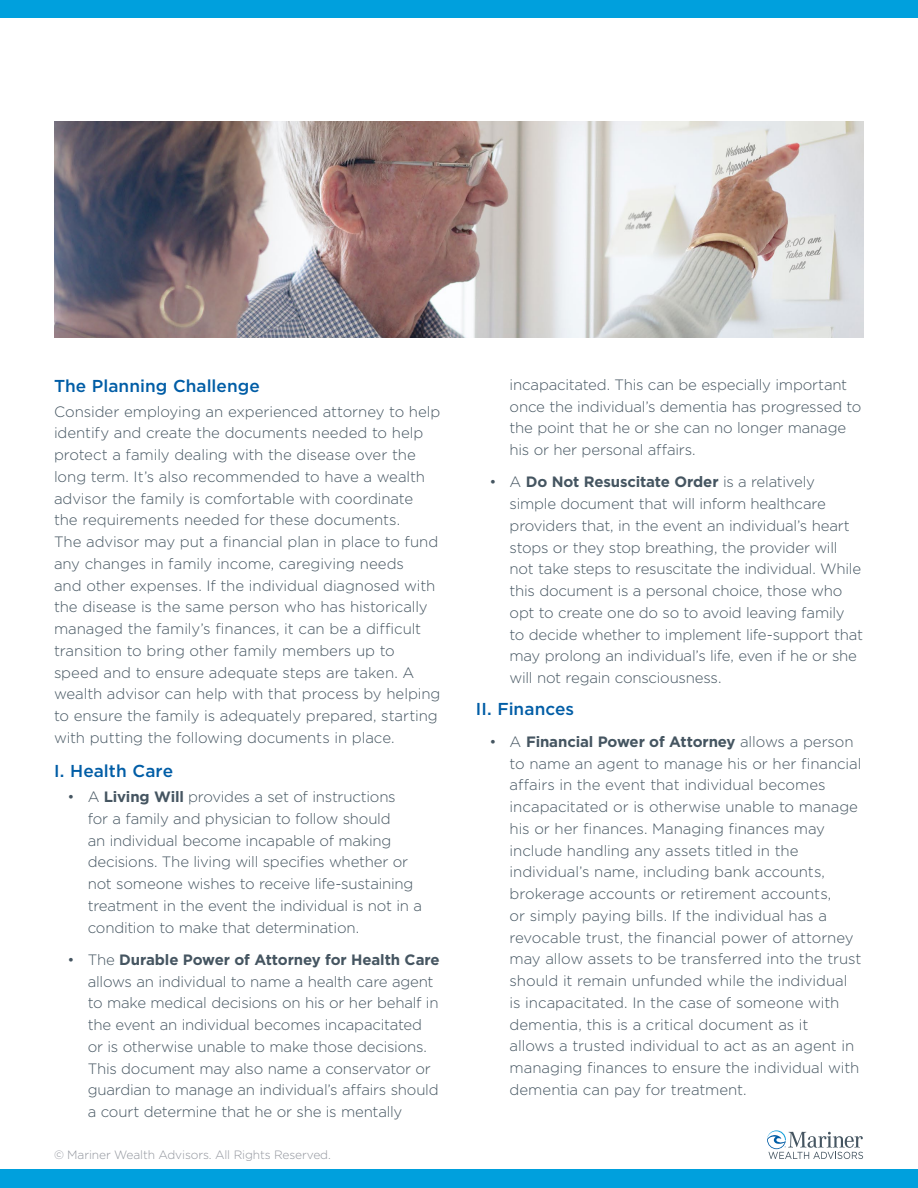
<style>
.page{position:relative;width:918px;height:1188px;background:#fff}
.page>*{position:absolute;margin:0;border:0;box-sizing:border-box;transform-origin:0 0}
.t1{font:500 17.25px "Gotham";color:#005da6}
.t2{font:300 15px/21.8px "Gotham";letter-spacing:-.01em;color:#455561}
.t3{font:300 12px "Gotham";letter-spacing:-.01em;color:#91959d}
.s1{font-weight:700}
</style>
<div class="page">
<svg style="left:767px;top:1130px;width:96px;height:29px"></svg>
<div style="left:0;top:1170px;width:918px;height:18px;background:#00a0dd"></div>
<div style="left:0;top:0;width:918px;height:18px;background:#00a0dd"></div>
<img style="left:54px;top:122px;width:810px;height:216px">
<p class="t1" style="left:54px;top:374px;width:207px">The Planning Challenge</p>
<p class="t2" style="left:54px;top:400px;width:388px">Consider employing an experienced attorney to help identify and create the documents needed to help protect a family dealing with the disease over the long term. It’s also recommended to have a wealth advisor the family is comfortable with coordinate the requirements needed for these documents.<br>The advisor may put a financial plan in place to fund any changes in family income, caregiving needs<br>and other expenses. If the individual diagnosed with the disease is the same person who has historically managed the family’s finances, it can be a difficult transition to bring other family members up to speed and to ensure adequate steps are taken. A wealth advisor can help with that process by helping to ensure the family is adequately prepared, starting with putting the following documents in place.</p>
<p class="t1" style="left:54px;top:760px;width:121px">I. Health Care</p>
<p class="t2" style="left:88px;top:785px;width:336px;text-indent:-20px">• A <span class="s1">Living Will</span> provides a set of instructions<br>for a family and physician to follow should<br>an individual become incapable of making decisions. The living will specifies whether or not someone wishes to receive life-sustaining treatment in the event the individual is not in a condition to make that determination.</p>
<p class="t2" style="left:88px;top:948px;width:354px;text-indent:-20px">• The <span class="s1">Durable Power of Attorney for Health Care </span>allows an individual to name a health care agent to make medical decisions on his or her behalf in the event an individual becomes incapacitated or is otherwise unable to make those decisions.<br>This document may also name a conservator or guardian to manage an individual’s affairs should a court determine that he or she is mentally</p>
<p class="t3" style="left:54px;top:1147px;width:278px">© Mariner Wealth Advisors. All Rights Reserved.</p>
<p class="t2" style="left:510px;top:373px;width:353px">incapacitated. This can be especially important once the individual’s dementia has progressed to the point that he or she can no longer manage his or her personal affairs.</p>
<p class="t2" style="left:510px;top:471px;width:355px;text-indent:-20px">• A <span class="s1">Do Not Resuscitate Order</span> is a relatively simple document that will inform healthcare providers that, in the event an individual’s heart stops or they stop breathing, the provider will not take steps to resuscitate the individual. While this document is a personal choice, those who opt to create one do so to avoid leaving family to decide whether to implement life-support that may prolong an individual’s life, even if he or she will not regain consciousness.</p>
<p class="t1" style="left:476px;top:697px;width:100px">II. Finances</p>
<p class="t2" style="left:510px;top:730px;width:353px;text-indent:-20px">• A <span class="s1">Financial Power of Attorney</span> allows a person to name an agent to manage his or her financial affairs in the event that individual becomes incapacitated or is otherwise unable to manage his or her finances. Managing finances may include handling any assets titled in the individual’s name, including bank accounts, brokerage accounts or retirement accounts,<br>or simply paying bills. If the individual has a revocable trust, the financial power of attorney may allow assets to be transferred into the trust should it remain unfunded while the individual is incapacitated. In the case of someone with dementia, this is a critical document as it<br>allows a trusted individual to act as an agent in managing finances to ensure the individual with dementia can pay for treatment.</p>
</div>
